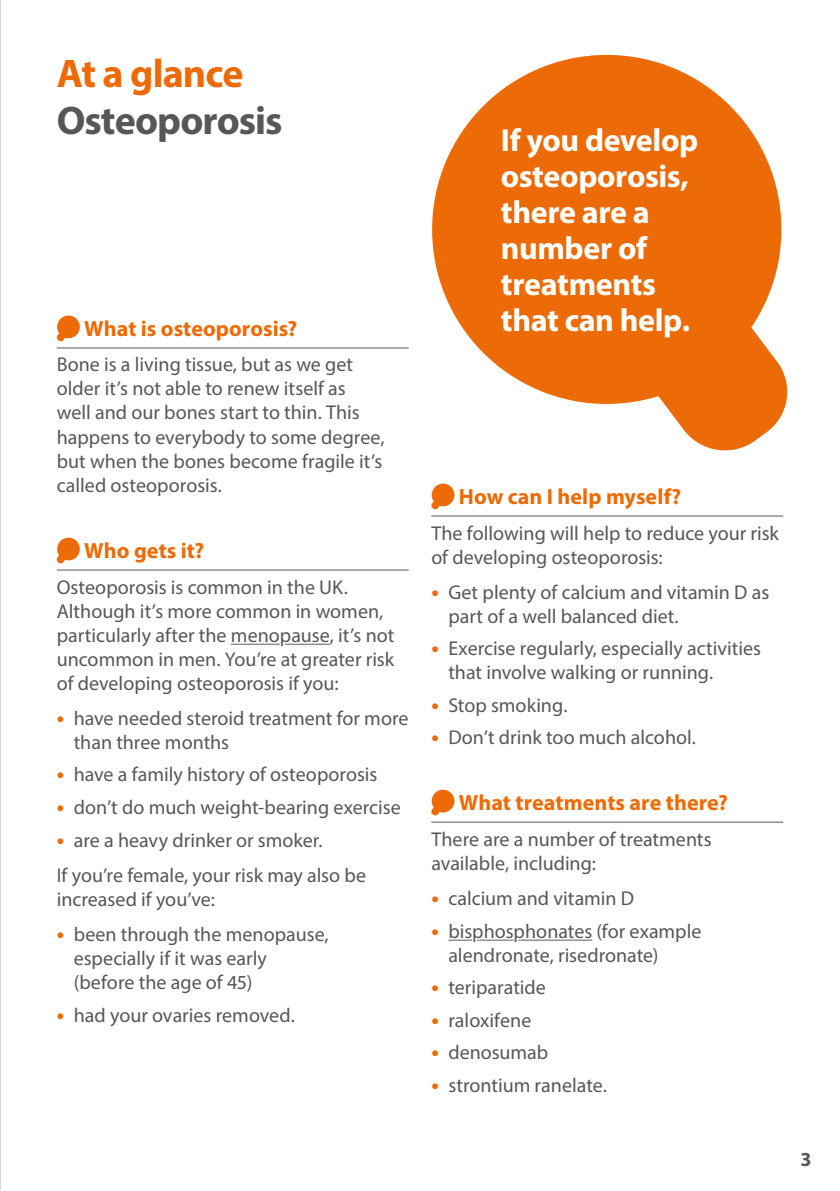
<style>
.page{position:relative;width:840px;height:1191px;background:#fff}
.page>*{position:absolute;margin:0;border:0;box-sizing:border-box;transform-origin:0 0}
.t1{font:700 40px "Myriad Pro";letter-spacing:-.025em;color:#575756}
.t2{font:700 40px "Myriad Pro";letter-spacing:-.025em;color:#ed6b06}
.t3{font:700 32px/36px "Myriad Pro";letter-spacing:-.015em;color:#fff}
.t4{font:700 22px "Myriad Pro";color:#ed6b06}
.t5{font:20px/24px "Myriad Pro";color:#575756}
.t6{font:700 20px "Myriad Pro";color:#575756}
.s1{font-weight:700;font-size:22px;color:#ed6b06}
</style>
<div class="page">
<hr style="left:57px;top:347px;width:351px;height:1px;background:#575756">
<hr style="left:57px;top:569px;width:351px;height:1px;background:#575756">
<svg style="left:56px;top:315px;width:24px;height:27px"></svg>
<svg style="left:56px;top:537px;width:24px;height:27px"></svg>
<svg style="left:229px;top:569px;width:103px;height:76px"></svg>
<hr style="left:431px;top:515px;width:351px;height:1px;background:#575756">
<hr style="left:431px;top:821px;width:351px;height:1px;background:#575756">
<svg style="left:431px;top:483px;width:23px;height:27px"></svg>
<svg style="left:431px;top:789px;width:23px;height:27px"></svg>
<svg style="left:448px;top:939px;width:145px;height:2px"></svg>
<svg style="left:432px;top:55px;width:354px;height:395px;fill:#ed6b06"></svg>
<h1 class="t2" style="left:57px;top:47px;width:188px">At a glance</h1>
<h1 class="t1" style="left:57px;top:94px;width:227px">Osteoporosis</h1>
<p class="t4" style="left:84px;top:314px;width:214px">What is osteoporosis?</p>
<p class="t5" style="left:57px;top:352px;width:329px">Bone is a living tissue, but as we get older it’s not able to renew itself as well and our bones start to thin. This happens to everybody to some degree, but when the bones become fragile it’s called osteoporosis.</p>
<p class="t4" style="left:84px;top:536px;width:121px">Who gets it?</p>
<p class="t5" style="left:57px;top:574px;width:339px">Osteoporosis is common in the UK.<br>Although it’s more common in women, particularly after the menopause, it’s not uncommon in men. You’re at greater risk of developing osteoporosis if you:</p>
<p class="t5" style="left:74px;top:706px;width:336px;text-indent:-17px"><span class="s1">•</span> have needed steroid treatment for more than three months</p>
<p class="t5" style="left:57px;top:762px;width:322px"><span class="s1">•</span> have a family history of osteoporosis</p>
<p class="t5" style="left:57px;top:795px;width:345px"><span class="s1">•</span> don’t do much weight-bearing exercise</p>
<p class="t5" style="left:57px;top:821px;width:311px;line-height:35.4px"><span class="s1">•</span> are a heavy drinker or smoker.<br>If you’re female, your risk may also be</p>
<p class="t5" style="left:57px;top:887px;width:159px">increased if you’ve:</p>
<p class="t5" style="left:74px;top:922px;width:256px;text-indent:-17px"><span class="s1">•</span> been through the menopause, especially if it was early (before the age of 45)</p>
<p class="t5" style="left:57px;top:1002px;width:239px"><span class="s1">•</span> had your ovaries removed.</p>
<h2 class="t3" style="left:500px;top:121px;width:199px">If you develop osteoporosis, there are a number of treatments that can help.</h2>
<p class="t4" style="left:458px;top:482px;width:224px">How can I help myself?</p>
<p class="t5" style="left:431px;top:520px;width:349px">The following will help to reduce your risk of developing osteoporosis:</p>
<p class="t5" style="left:448px;top:580px;width:322px;text-indent:-17px"><span class="s1">•</span> Get plenty of calcium and vitamin D as part of a well balanced diet.</p>
<p class="t5" style="left:448px;top:636px;width:314px;text-indent:-17px"><span class="s1">•</span> Exercise regularly, especially activities that involve walking or running.</p>
<p class="t5" style="left:431px;top:693px;width:137px"><span class="s1">•</span> Stop smoking.</p>
<p class="t5" style="left:431px;top:725px;width:266px"><span class="s1">•</span> Don’t drink too much alcohol.</p>
<p class="t4" style="left:458px;top:788px;width:270px">What treatments are there?</p>
<p class="t5" style="left:431px;top:826px;width:282px">There are a number of treatments available, including:</p>
<p class="t5" style="left:431px;top:886px;width:204px"><span class="s1">•</span> calcium and vitamin D</p>
<p class="t5" style="left:448px;top:918px;width:254px;text-indent:-17px"><span class="s1">•</span> bisphosphonates (for example alendronate, risedronate)</p>
<p class="t5" style="left:431px;top:975px;width:116px"><span class="s1">•</span> teriparatide</p>
<p class="t5" style="left:431px;top:1007px;width:101px"><span class="s1">•</span> raloxifene</p>
<p class="t5" style="left:431px;top:1040px;width:118px"><span class="s1">•</span> denosumab</p>
<p class="t5" style="left:431px;top:1072px;width:177px"><span class="s1">•</span> strontium ranelate.</p>
<p class="t6" style="left:800px;top:1146px;width:13px">3</p>
</div>
